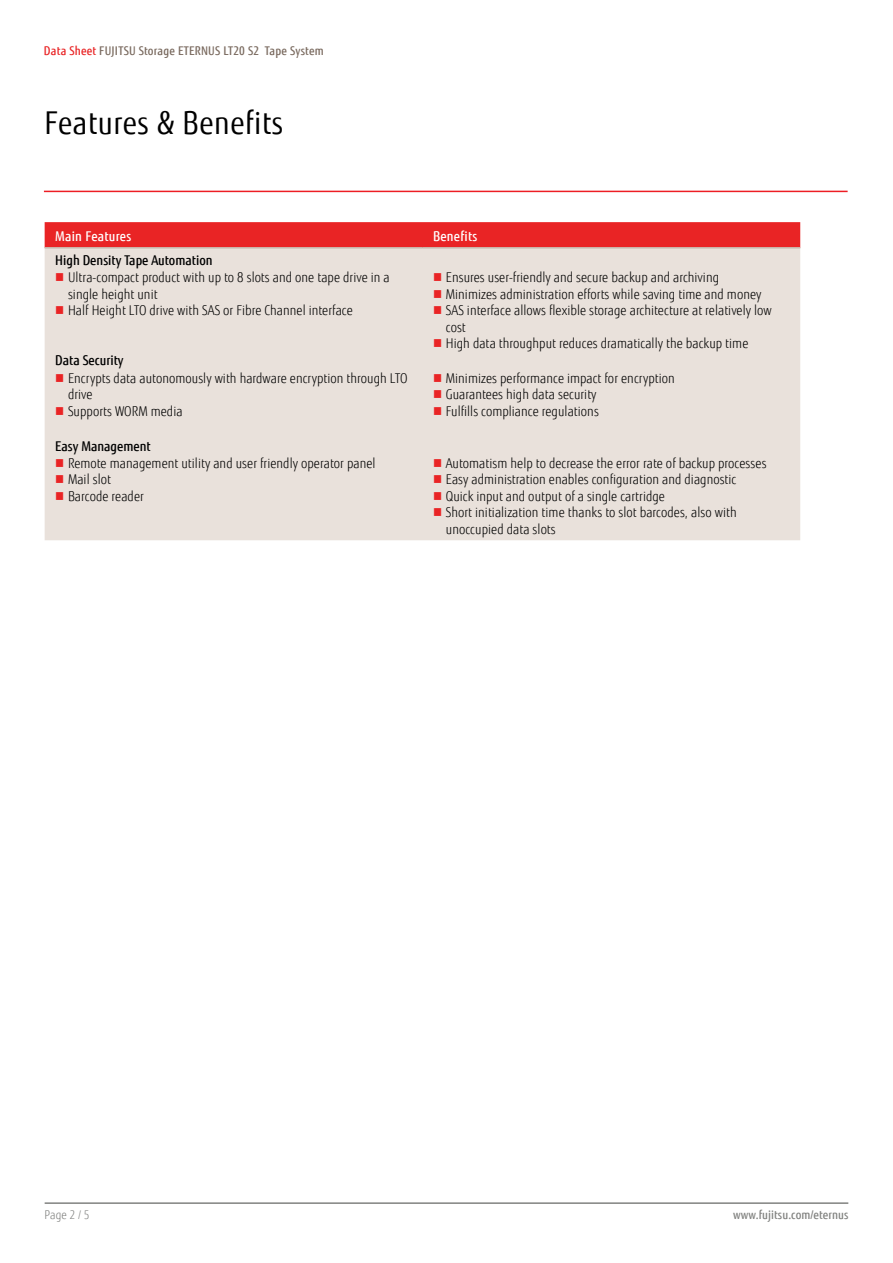
<style>
.page{position:relative;width:893px;height:1263px;background:#fff}
.page>*{position:absolute;margin:0;border:0;box-sizing:border-box;transform-origin:0 0}
.t1{font:31.5px "Fujitsu Sans";letter-spacing:.02em;color:#000;scale:.9 1}
.t2{font:300 13.5px/16.5px "Fujitsu Sans";letter-spacing:.005em;color:#000;scale:.9 1}
.t3{font:500 13.5px "Fujitsu Sans";color:#000;scale:.9 1}
.t4{font:500 13.5px "Fujitsu Sans";letter-spacing:.02em;color:#fff;scale:.9 1}
.t5{font:500 12px "Fujitsu Sans";letter-spacing:.02em;color:#79695e;scale:.9 1}
.t6{font:500 12px "Fujitsu Sans";letter-spacing:.005em;color:#818280;scale:.9 1}
.t7{font:300 12px "Fujitsu Sans";color:#818280;scale:.9 1}
.s1{color:#e92425}
</style>
<div class="page">
<hr style="left:45px;top:1202px;width:803px;height:2px;background:#818280">
<div style="left:45px;top:222px;width:755px;height:25px;background:#e92425"></div>
<div style="left:45px;top:249px;width:755px;height:291px;background:#e9e1db"></div>
<hr style="left:45px;top:247px;width:377px;height:2px;background:#c9bbb0">
<hr style="left:422px;top:247px;width:378px;height:2px;background:#c9bbb0">
<hr style="left:44px;top:191px;width:804px;height:1px;background:#ed1d24">
<svg style="left:56px;top:273px;width:7px;height:8px"></svg>
<svg style="left:56px;top:306px;width:7px;height:8px"></svg>
<svg style="left:434px;top:273px;width:7px;height:8px"></svg>
<svg style="left:434px;top:290px;width:7px;height:8px"></svg>
<svg style="left:434px;top:306px;width:7px;height:8px"></svg>
<svg style="left:434px;top:339px;width:7px;height:8px"></svg>
<svg style="left:56px;top:374px;width:7px;height:8px"></svg>
<svg style="left:56px;top:407px;width:7px;height:8px"></svg>
<svg style="left:434px;top:374px;width:7px;height:8px"></svg>
<svg style="left:434px;top:390px;width:7px;height:8px"></svg>
<svg style="left:434px;top:407px;width:7px;height:8px"></svg>
<svg style="left:56px;top:459px;width:7px;height:8px"></svg>
<svg style="left:56px;top:475px;width:7px;height:8px"></svg>
<svg style="left:56px;top:492px;width:7px;height:8px"></svg>
<svg style="left:434px;top:459px;width:7px;height:8px"></svg>
<svg style="left:434px;top:475px;width:7px;height:8px"></svg>
<svg style="left:434px;top:492px;width:7px;height:8px"></svg>
<svg style="left:434px;top:508px;width:7px;height:8px"></svg>
<p class="t5" style="left:44px;top:43px;width:312px"><span class="s1">Data Sheet</span> FUJITSU Storage ETERNUS LT20 S2 Tape System</p>
<h1 class="t1" style="left:45px;top:104px;width:267px">Features &amp; Benefits</h1>
<p class="t4" style="left:55px;top:228px;width:86px">Main Features</p>
<p class="t4" style="left:433px;top:228px;width:51px">Benefits</p>
<p class="t3" style="left:55px;top:252px;width:176px">High Density Tape Automation</p>
<p class="t2" style="left:68px;top:269px;width:359px">Ultra-compact product with up to 8 slots and one tape drive in a single height unit<br>Half Height LTO drive with SAS or Fibre Channel interface</p>
<p class="t2" style="left:446px;top:269px;width:364px">Ensures user-friendly and secure backup and archiving Minimizes administration efforts while saving time and money SAS interface allows flexible storage architecture at relatively low cost<br>High data throughput reduces dramatically the backup time</p>
<p class="t3" style="left:55px;top:352px;width:77px">Data Security</p>
<p class="t2" style="left:68px;top:370px;width:379px">Encrypts data autonomously with hardware encryption through LTO drive<br>Supports WORM media</p>
<p class="t2" style="left:446px;top:370px;width:256px">Minimizes performance impact for encryption<br>Guarantees high data security<br>Fulfills compliance regulations</p>
<p class="t3" style="left:55px;top:438px;width:108px">Easy Management</p>
<p class="t2" style="left:68px;top:455px;width:343px">Remote management utility and user friendly operator panel<br>Mail slot<br>Barcode reader</p>
<p class="t2" style="left:446px;top:455px;width:358px">Automatism help to decrease the error rate of backup processes Easy administration enables configuration and diagnostic Quick input and output of a single cartridge<br>Short initialization time thanks to slot barcodes, also with unoccupied data slots</p>
<p class="t7" style="left:45px;top:1208px;width:51px">Page 2 / 5</p>
<p class="t6" style="left:733px;top:1208px;width:129px">www.fujitsu.com/eternus</p>
</div>
